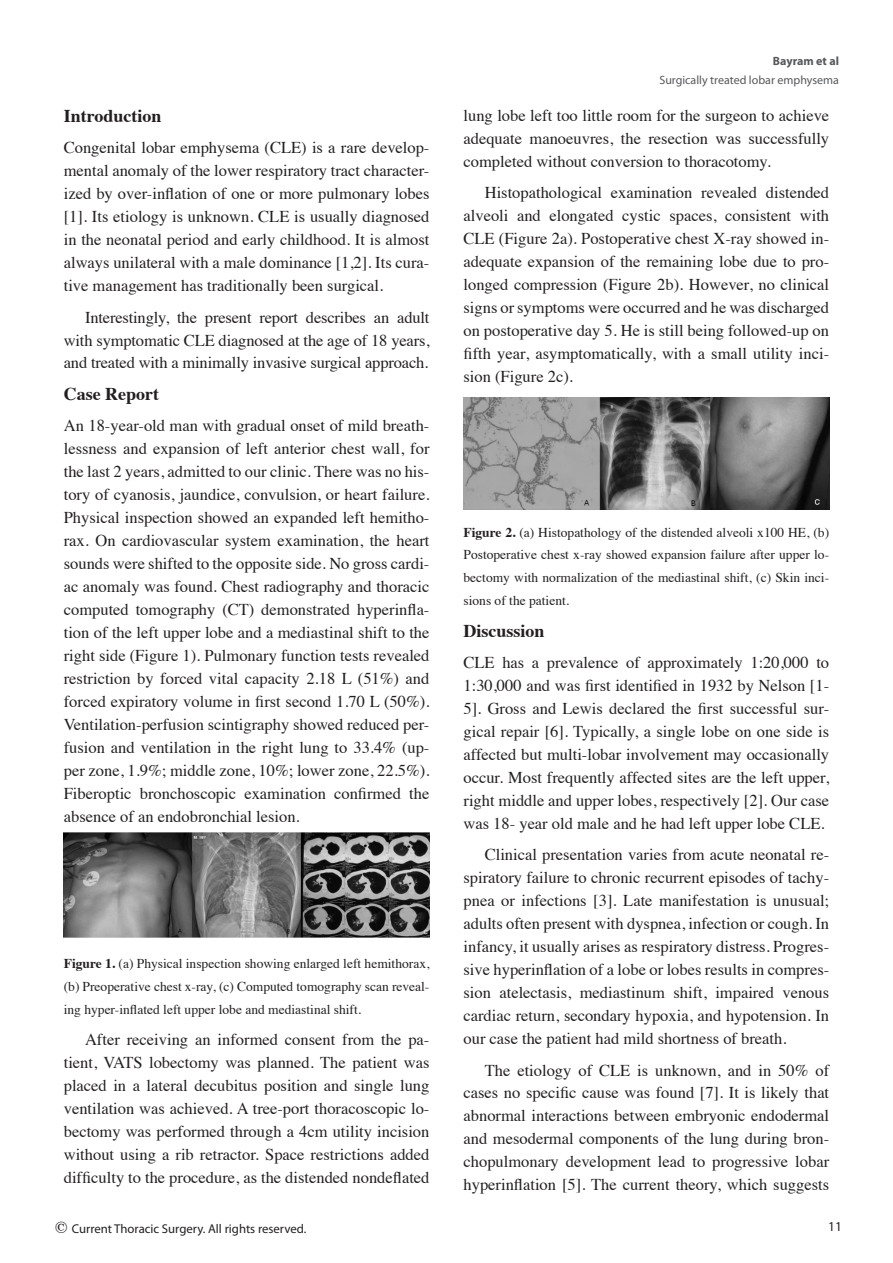
<style>
.page{position:relative;width:893px;height:1263px;background:#fff}
.page>*{position:absolute;margin:0;border:0;box-sizing:border-box;transform-origin:0 0}
.t1{font:700 18px "Times";color:#231f20}
.t2{font:16.5px/23px "Times";color:#231f20;text-align:justify}
.t3{font:13.5px/23px "Times";color:#231f20;text-align:justify}
.t4{font:13.5px "Myriad Pro";color:#231f20}
.t5{font:12.75px "Myriad Pro";color:#231f20}
.t6{font:12px "Myriad Pro";color:#57585a}
.t7{font:700 12px "Myriad Pro";color:#57585a}
.s1{font-weight:700}
.s2{font-family:"Times";font-size:16.5px}
</style>
<div class="page">
<img style="left:64px;top:832px;width:365px;height:105px">
<img style="left:463px;top:397px;width:366px;height:112px">
<p class="t1" style="left:64px;top:99px;width:99px">Introduction</p>
<p class="t2" style="left:64px;top:135px;width:367px">Congenital lobar emphysema (CLE) is a rare develop&shy;mental anomaly of the lower respiratory tract character&shy;ized by over-inflation of one or more pulmonary lobes [1]. Its etiology is unknown. CLE is usually diagnosed in the neonatal period and early childhood. It is almost always unilateral with a male dominance [1,2]. Its cura&shy;tive management has traditionally been surgical.</p>
<p class="t2" style="left:64px;top:304px;width:367px;text-indent:21px">Interestingly, the present report describes an adult with symptomatic CLE diagnosed at the age of 18 years, and treated with a minimally invasive surgical approach.</p>
<p class="t1" style="left:64px;top:377px;width:97px">Case Report</p>
<p class="t2" style="left:64px;top:413px;width:367px">An 18-year-old man with gradual onset of mild breath&shy;lessness and expansion of left anterior chest wall, for the last 2 years, admitted to our clinic. There was no his&shy;tory of cyanosis, jaundice, convulsion, or heart failure.<br>Physical inspection showed an expanded left hemitho&shy;rax. On cardiovascular system examination, the heart sounds were shifted to the opposite side. No gross cardi&shy;ac anomaly was found. Chest radiography and thoracic computed tomography (CT) demonstrated hyperinfla&shy;tion of the left upper lobe and a mediastinal shift to the right side (Figure 1). Pulmonary function tests revealed restriction by forced vital capacity 2.18 L (51%) and forced expiratory volume in first second 1.70 L (50%).<br>Ventilation-perfusion scintigraphy showed reduced per&shy;fusion and ventilation in the right lung to 33.4% (up&shy;per zone, 1.9%; middle zone, 10%; lower zone, 22.5%).<br>Fiberoptic bronchoscopic examination confirmed the absence of an endobronchial lesion.</p>
<p class="t3" style="left:64px;top:951px;width:367px"><span class="s1">Figure 1.</span> (a) Physical inspection showing enlarged left hemithorax, (b) Preoperative chest x-ray, (c) Computed tomography scan reveal&shy;ing hyper-inflated left upper lobe and mediastinal shift.</p>
<p class="t2" style="left:64px;top:1027px;width:367px;text-indent:21px">After receiving an informed consent from the pa&shy;tient, VATS lobectomy was planned. The patient was placed in a lateral decubitus position and single lung ventilation was achieved. A tree-port thoracoscopic lo&shy;bectomy was performed through a 4cm utility incision without using a rib retractor. Space restrictions added difficulty to the procedure, as the distended nondeflated</p>
<p class="t7" style="left:773px;top:54px;width:68px">Bayram et al</p>
<p class="t6" style="left:659px;top:72px;width:181px">Surgically treated lobar emphysema</p>
<p class="t2" style="left:463px;top:102px;width:367px">lung lobe left too little room for the surgeon to achieve adequate manoeuvres, the resection was successfully completed without conversion to thoracotomy.</p>
<p class="t2" style="left:463px;top:180px;width:367px;text-indent:21px">Histopathological examination revealed distended alveoli and elongated cystic spaces, consistent with CLE (Figure 2a). Postoperative chest X-ray showed in&shy;adequate expansion of the remaining lobe due to pro&shy;longed compression (Figure 2b). However, no clinical signs or symptoms were occurred and he was discharged on postoperative day 5. He is still being followed-up on fifth year, asymptomatically, with a small utility inci&shy;sion (Figure 2c).</p>
<p class="t3" style="left:463px;top:519px;width:367px"><span class="s1">Figure 2.</span> (a) Histopathology of the distended alveoli x100 HE, (b)<br>Postoperative chest x-ray showed expansion failure after upper lo&shy;bectomy with normalization of the mediastinal shift, (c) Skin inci&shy;sions of the patient.</p>
<p class="t1" style="left:463px;top:613px;width:83px">Discussion</p>
<p class="t2" style="left:463px;top:650px;width:367px">CLE has a prevalence of approximately 1:20,000 to 1:30,000 and was first identified in 1932 by Nelson [1- 5]. Gross and Lewis declared the first successful sur&shy;gical repair [6]. Typically, a single lobe on one side is affected but multi-lobar involvement may occasionally occur. Most frequently affected sites are the left upper, right middle and upper lobes, respectively [2]. Our case was 18- year old male and he had left upper lobe CLE.</p>
<p class="t2" style="left:463px;top:842px;width:367px;text-indent:21px">Clinical presentation varies from acute neonatal re&shy;spiratory failure to chronic recurrent episodes of tachy&shy;pnea or infections [3]. Late manifestation is unusual; adults often present with dyspnea, infection or cough. In infancy, it usually arises as respiratory distress. Progres&shy;sive hyperinflation of a lobe or lobes results in compres&shy;sion atelectasis, mediastinum shift, impaired venous cardiac return, secondary hypoxia, and hypotension. In our case the patient had mild shortness of breath.</p>
<p class="t2" style="left:463px;top:1057px;width:367px;text-indent:21px">The etiology of CLE is unknown, and in 50% of cases no specific cause was found [7]. It is likely that abnormal interactions between embryonic endodermal and mesodermal components of the lung during bron&shy;chopulmonary development lead to progressive lobar hyperinflation [5]. The current theory, which suggests</p>
<p class="t5" style="left:55px;top:1221px;width:253px"><span class="s2">©</span> Current Thoracic Surgery. All rights reserved.</p>
<p class="t4" style="left:828px;top:1218px;width:15px">11</p>
</div>
